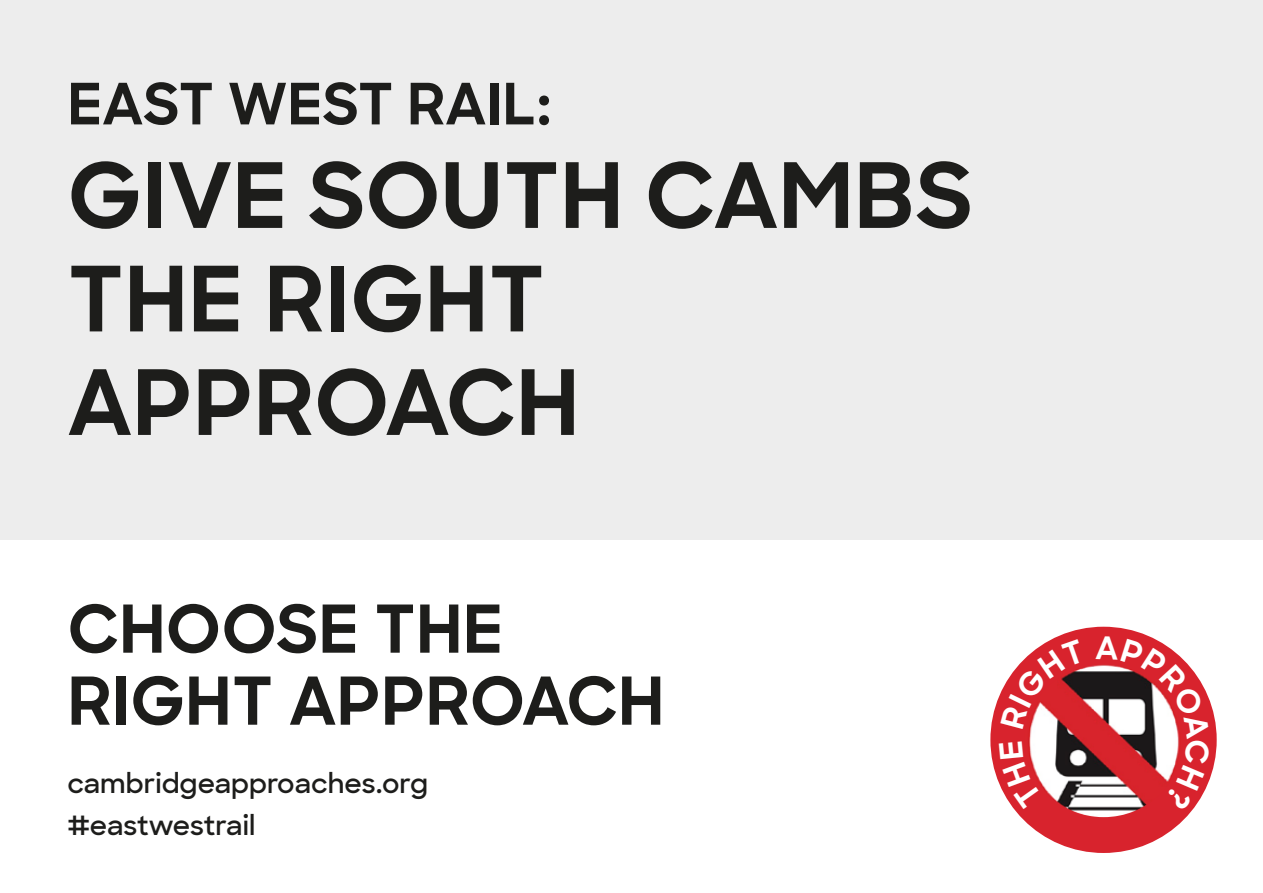
<style>
.page{position:relative;width:1263px;height:893px;background:#fff}
.page>*{position:absolute;margin:0;border:0;box-sizing:border-box;transform-origin:0 0}
.t1{font:700 90px/103.5px "Sharp Sans";color:#1d1d1b}
.t2{font:700 66px/72px "Sharp Sans";color:#1d1d1b}
.t3{font:700 57px "Sharp Sans";color:#1d1d1b}
.t4{font:600 27px/42px "Sharp Sans";color:#1d1d1b}
</style>
<div class="page">
<div style="left:0;top:0;width:1263px;height:539px;background:#ededed"></div>
<div style="left:990px;top:627px;width:227px;height:226px;background:#d8232d;border-radius:50%"></div>
<img style="left:1028px;top:665px;width:107px;height:152px">
<svg style="left:998px;top:741px;width:44px;height:68px"></svg>
<svg style="left:1000px;top:639px;width:85px;height:90px"></svg>
<svg style="left:1096px;top:636px;width:114px;height:175px"></svg>
<h3 class="t3" style="left:67px;top:61px;width:485px">EAST WEST RAIL:</h3>
<h1 class="t1" style="left:67px;top:140px;width:907px">GIVE SOUTH CAMBS<br>THE RIGHT<br>APPROACH</h1>
<h2 class="t2" style="left:67px;top:590px;width:599px">CHOOSE THE<br>RIGHT APPROACH</h2>
<p class="t4" style="left:67px;top:761px;width:362px">cambridgeapproaches.org #eastwestrail</p>
</div>
